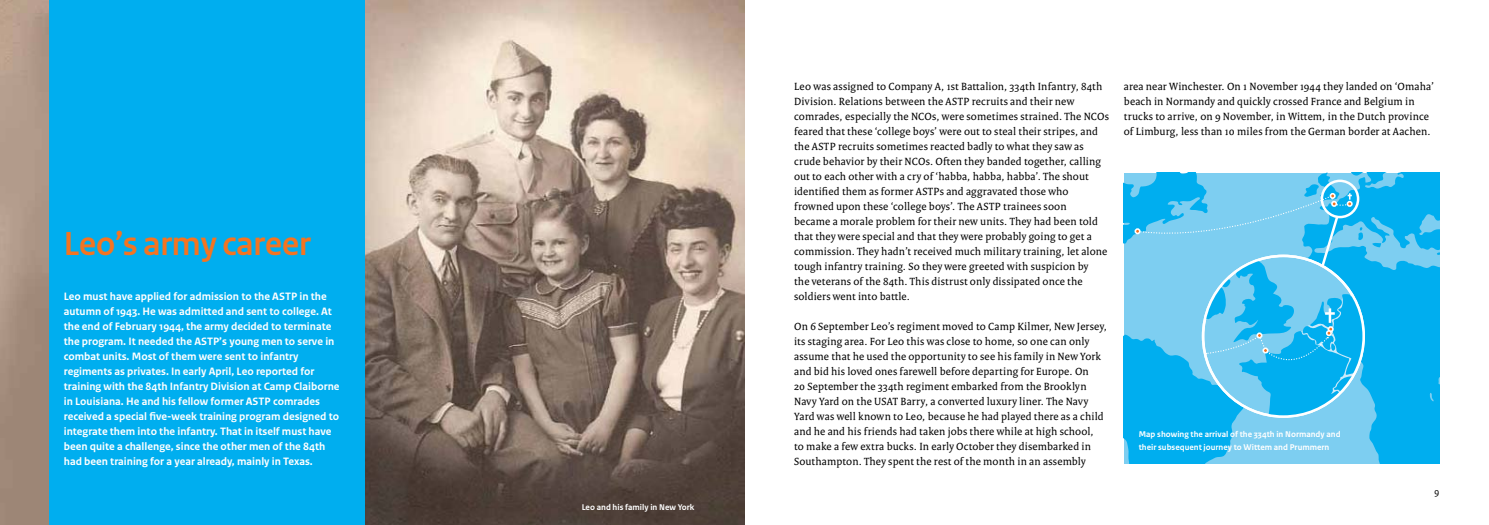
<style>
.page{position:relative;width:1489px;height:525px;background:#fff}
.page>*{position:absolute;margin:0;border:0;box-sizing:border-box;transform-origin:0 0}
.t1{font:700 35px "Rijksoverheid Sans Heading";color:#f47421}
.t2{font:11.25px/15px "Rijksoverheid Serif";letter-spacing:.015em;color:#000}
.t3{font:700 11.25px/15px "Rijksoverheid Sans Text";color:#fff}
.t4{font:10px "Rijksoverheid Sans Text";color:#000}
.t5{font:700 8.75px/12.5px "Rijksoverheid Sans Text";color:#fff}
</style>
<div class="page">
<img style="left:0;top:0;width:50px;height:524px">
<svg style="left:1271px;top:173px;width:168px;height:290px;background:#24b7ef"></svg>
<svg style="left:1372px;top:242px;width:9px;height:5px"></svg>
<svg style="left:1123px;top:173px;width:122px;height:290px;background:#21b6ef"></svg>
<img style="left:365px;top:0;width:379px;height:524px">
<div style="left:50px;top:0;width:315px;height:524px;background:#00aeef"></div>
<svg style="left:1134px;top:173px;width:229px;height:243px;background:#51c3f0"></svg>
<h1 class="t1" style="left:64px;top:223px;width:248px">Leo’s army career</h1>
<p class="t3" style="left:64px;top:289px;width:277px">Leo must have applied for admission to the ASTP in the autumn of 1943. He was admitted and sent to college. At the end of February 1944, the army decided to terminate the program. It needed the ASTP’s young men to serve in combat units. Most of them were sent to infantry regiments as privates. In early April, Leo reported for training with the 84th Infantry Division at Camp Claiborne in Louisiana. He and his fellow former ASTP comrades received a special five-week training program designed to integrate them into the infantry. That in itself must have been quite a challenge, since the other men of the 84th had been training for a year already, mainly in Texas.</p>
<p class="t5" style="left:581px;top:501px;width:114px">Leo and his family in New York</p>
<p class="t2" style="left:794px;top:78px;width:316px">Leo was assigned to Company A, 1st Battalion, 334th Infantry, 84th Division. Relations between the ASTP recruits and their new comrades, especially the NCOs, were sometimes strained. The NCOs feared that these ‘college boys’ were out to steal their stripes, and the ASTP recruits sometimes reacted badly to what they saw as crude behavior by their NCOs. Often they banded together, calling out to each other with a cry of ‘habba, habba, habba’. The shout identified them as former ASTPs and aggravated those who frowned upon these ‘college boys’. The ASTP trainees soon<br>became a morale problem for their new units. They had been told that they were special and that they were probably going to get a commission. They hadn’t received much military training, let alone tough infantry training. So they were greeted with suspicion by<br>the veterans of the 84th. This distrust only dissipated once the soldiers went into battle.</p>
<p class="t2" style="left:794px;top:318px;width:314px">On 6 September Leo’s regiment moved to Camp Kilmer, New Jersey, its staging area. For Leo this was close to home, so one can only assume that he used the opportunity to see his family in New York and bid his loved ones farewell before departing for Europe. On<br>20 September the 334th regiment embarked from the Brooklyn Navy Yard on the USAT Barry, a converted luxury liner. The Navy Yard was well known to Leo, because he had played there as a child and he and his friends had taken jobs there while at high school,<br>to make a few extra bucks. In early October they disembarked in Southampton. They spent the rest of the month in an assembly</p>
<p class="t2" style="left:1123px;top:78px;width:312px">area near Winchester. On 1 November 1944 they landed on ‘Omaha’ beach in Normandy and quickly crossed France and Belgium in trucks to arrive, on 9 November, in Wittem, in the Dutch province of Limburg, less than 10 miles from the German border at Aachen.</p>
<p class="t5" style="left:1138px;top:428px;width:203px">Map showing the arrival of the 334th in Normandy and their subsequent journey to Wittem and Prummern</p>
<p class="t4" style="left:1433px;top:486px;width:7px">9</p>
</div>
